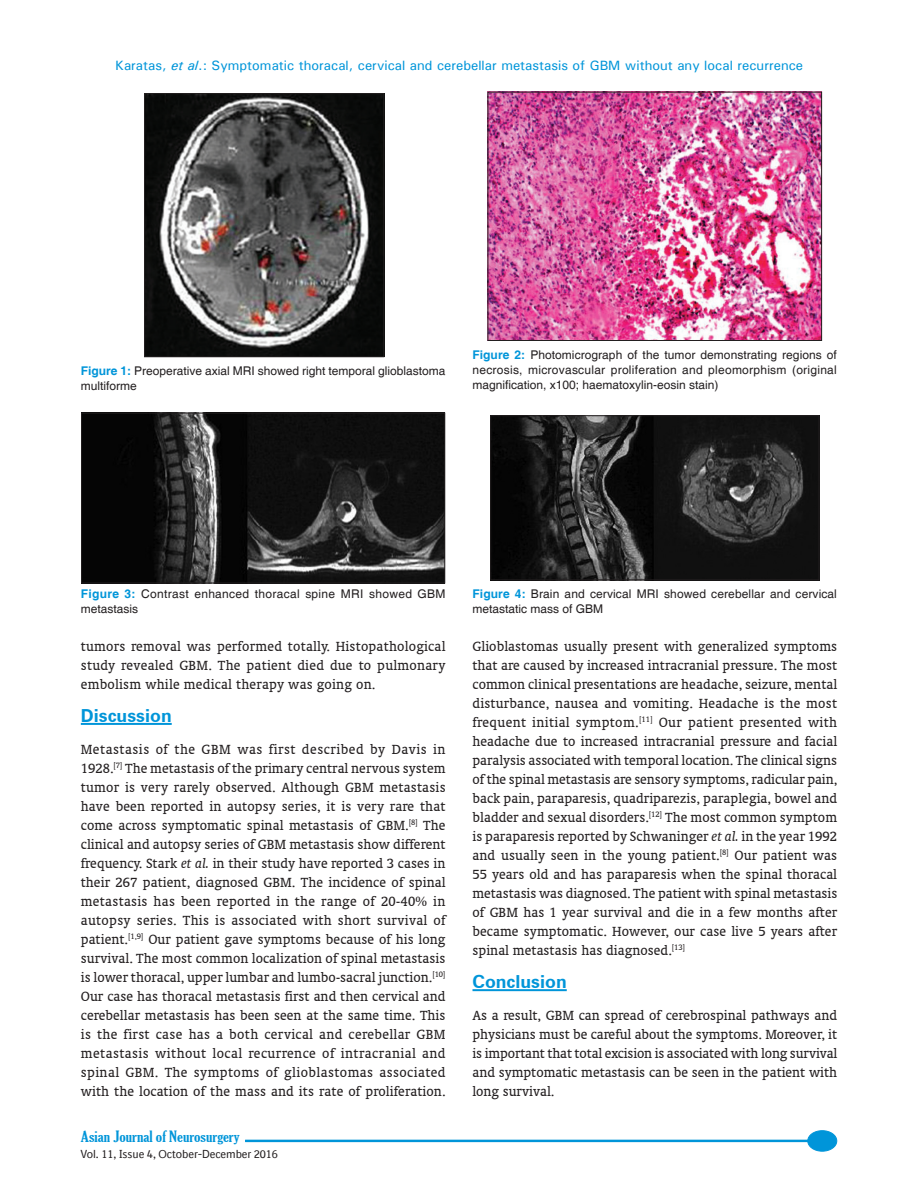
<style>
.page{position:relative;width:918px;height:1188px;background:#fff}
.page>*{position:absolute;margin:0;border:0;box-sizing:border-box;transform-origin:0 0}
.t1{font:700 18px "Zurich BT";color:#0095d9}
.TX{font:15px/19px "Oranda BT";letter-spacing:.005em;color:#231f20;text-align:justify}
.RF{font:extra-condensed 15px "Gloucester";color:#0095d9;scale:1.25 1}
.t2{font:500 13.5px "Univers";color:#0095d9}
.FGC{font:12px/15px "Helvetica";color:#231f20}
.FGC-2{font:12px/15px "Helvetica";letter-spacing:.025em;color:#231f20}
.RF_RECTO_1{font:11.25px "BI Sans";letter-spacing:-.005em;color:#231f20}
.s1{font-style:italic}
.s2{font-weight:700;color:#0095d9}
</style>
<div class="page">
<div style="left:808px;top:1131px;width:29px;height:20px;background:#0095d9;border-radius:50%"></div>
<div style="left:807px;top:1130px;width:30px;height:22px;border:1px solid #0095d9;border-radius:50%"></div>
<hr style="left:245px;top:1140px;width:575px;height:2px;background:#0095d9">
<hr style="left:81px;top:723px;width:91px;height:2px;background:#0095d9">
<hr style="left:472px;top:989px;width:95px;height:2px;background:#0095d9">
<img style="left:146px;top:95px;width:236px;height:260px">
<div style="left:144px;top:93px;width:240px;height:264px;border:1px solid #231f20"></div>
<img style="left:490px;top:94px;width:330px;height:245px">
<div style="left:488px;top:92px;width:334px;height:249px;border:1px solid #231f20"></div>
<img style="left:83px;top:415px;width:360px;height:166px">
<div style="left:81px;top:413px;width:364px;height:170px;border:1px solid #231f20"></div>
<img style="left:492px;top:418px;width:325px;height:160px">
<div style="left:490px;top:416px;width:329px;height:164px;border:1px solid #231f20"></div>
<p class="t2" style="left:115px;top:57px;width:690px">Karatas, <span class="s1">et al</span>.: Symptomatic thoracal, cervical and cerebellar metastasis of GBM without any local recurrence</p>
<p class="FGC" style="left:81px;top:363px;width:366px"><span class="s2">Figure 1:</span> Preoperative axial MRI showed right temporal glioblastoma multiforme</p>
<p class="FGC" style="left:472px;top:347px;width:366px;text-align:justify"><span class="s2">Figure 2:</span> Photomicrograph of the tumor demonstrating regions of necrosis, microvascular proliferation and pleomorphism (original magnification, x100; haematoxylin-eosin stain)</p>
<p class="FGC-2" style="left:81px;top:587px;width:366px"><span class="s2">Figure 3:</span> Contrast enhanced thoracal spine MRI showed GBM metastasis</p>
<p class="FGC" style="left:472px;top:587px;width:366px"><span class="s2">Figure 4:</span> Brain and cervical MRI showed cerebellar and cervical metastatic mass of GBM</p>
<p class="TX" style="left:81px;top:637px;width:366px">tumors removal was performed totally. Histopathological study revealed GBM. The patient died due to pulmonary embolism while medical therapy was going on.</p>
<h1 class="t1" style="left:81px;top:705px;width:92px">Discussion</h1>
<p class="TX" style="left:81px;top:739px;width:366px">Metastasis of the GBM was first described by Davis in 1928.<sup>[7]</sup> The metastasis of the primary central nervous system tumor is very rarely observed. Although GBM metastasis have been reported in autopsy series, it is very rare that come across symptomatic spinal metastasis of GBM.<sup>[8]</sup> The clinical and autopsy series of GBM metastasis show different frequency. Stark <span class="s1">et al.</span> in their study have reported 3 cases in their 267 patient, diagnosed GBM. The incidence of spinal metastasis has been reported in the range of 20-40% in autopsy series. This is associated with short survival of patient.<sup>[1,9]</sup> Our patient gave symptoms because of his long survival. The most common localization of spinal metastasis is lower thoracal, upper lumbar and lumbo-sacral junction.<sup>[10] </sup>Our case has thoracal metastasis first and then cervical and cerebellar metastasis has been seen at the same time. This is the first case has a both cervical and cerebellar GBM metastasis without local recurrence of intracranial and spinal GBM. The symptoms of glioblastomas associated with the location of the mass and its rate of proliferation.</p>
<p class="RF" style="left:81px;top:1128px;width:129px">Asian Journal of Neurosurgery</p>
<p class="RF_RECTO_1" style="left:81px;top:1148px;width:199px">Vol. 11, Issue 4, October‑December 2016</p>
<p class="TX" style="left:472px;top:637px;width:366px">Glioblastomas usually present with generalized symptoms that are caused by increased intracranial pressure. The most common clinical presentations are headache, seizure, mental disturbance, nausea and vomiting. Headache is the most frequent initial symptom.<sup>[11]</sup> Our patient presented with headache due to increased intracranial pressure and facial paralysis associated with temporal location. The clinical signs of the spinal metastasis are sensory symptoms, radicular pain, back pain, paraparesis, quadriparezis, paraplegia, bowel and bladder and sexual disorders.<sup>[12]</sup> The most common symptom is paraparesis reported by Schwaninger <span class="s1">et al.</span> in the year 1992 and usually seen in the young patient.<sup>[8]</sup> Our patient was 55 years old and has paraparesis when the spinal thoracal metastasis was diagnosed. The patient with spinal metastasis of GBM has 1 year survival and die in a few months after became symptomatic. However, our case live 5 years after spinal metastasis has diagnosed.<sup>[13]</sup></p>
<h1 class="t1" style="left:472px;top:971px;width:96px">Conclusion</h1>
<p class="TX" style="left:472px;top:1006px;width:366px">As a result, GBM can spread of cerebrospinal pathways and physicians must be careful about the symptoms. Moreover, it is important that total excision is associated with long survival and symptomatic metastasis can be seen in the patient with long survival.</p>
</div>
